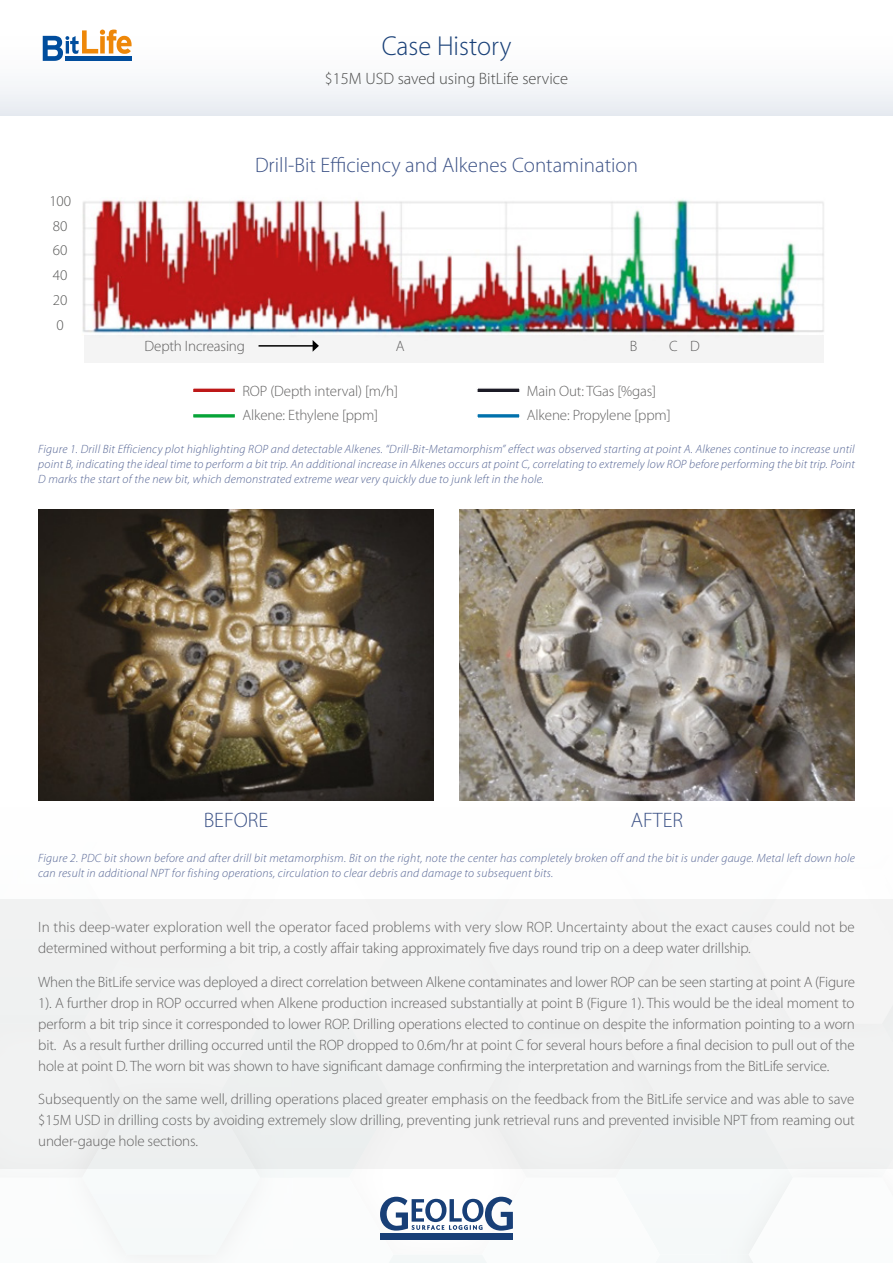
<style>
.page{position:relative;width:893px;height:1263px;background:#fff}
.page>*{position:absolute;margin:0;border:0;box-sizing:border-box;transform-origin:0 0}
.t1{font:100 27px "Myriad Set Pro";color:#183f77}
.t2{font:300 21px "Myriad Pro";color:#3d5387}
.t3{font:300 16.5px "Myriad Pro";color:#4a4a49}
.t4{font:300 15px/21px "Myriad Pro";letter-spacing:-.01em;color:#646363;text-align:justify}
.t5{font:300 15px/24.8px "Myriad Pro";color:#575756}
.t6{font:italic 300 12px/15px "Myriad Pro";letter-spacing:.02em;color:#536393;text-align:justify}
</style>
<div class="page">
<div style="left:0;top:0;width:893px;height:116px;background:linear-gradient(to bottom,#fff,#edf0f4)"></div>
<svg style="left:0;top:800px;width:893px;height:463px"></svg>
<div style="left:381px;top:1233px;width:132px;height:7px;background:#183f77"></div>
<img style="left:82px;top:199px;width:742px;height:141px">
<img style="left:38px;top:509px;width:396px;height:291px">
<img style="left:459px;top:510px;width:396px;height:290px">
<svg style="left:193px;top:388px;width:42px;height:4px"></svg>
<svg style="left:477px;top:388px;width:43px;height:4px"></svg>
<svg style="left:193px;top:414px;width:42px;height:4px"></svg>
<svg style="left:477px;top:414px;width:43px;height:4px"></svg>
<svg style="left:43px;top:30px;width:89px;height:31px"></svg>
<div style="left:84px;top:335px;width:739px;height:28px;background:#f4f4f4"></div>
<h1 class="t1" style="left:382px;top:26px;width:131px">Case History</h1>
<p class="t3" style="left:325px;top:70px;width:245px">$15M USD saved using BitLife service</p>
<p class="t5" style="left:49px;top:189px;width:23px">100<br>80<br>60<br>40<br>20<br>0</p>
<h2 class="t2" style="left:255px;top:153px;width:384px">Drill-Bit Efficiency and Alkenes Contamination</h2>
<p class="t4" style="left:145px;top:336px;width:102px">Depth Increasing</p>
<p class="t4" style="left:396px;top:336px;width:10px">A</p>
<p class="t4" style="left:630px;top:336px;width:9px">B</p>
<p class="t4" style="left:669px;top:336px;width:32px">C D</p>
<p class="t4" style="left:242px;top:380px;width:157px">ROP (Depth interval) [m/h]</p>
<p class="t4" style="left:527px;top:380px;width:131px">Main Out: TGas [%gas]</p>
<p class="t4" style="left:242px;top:405px;width:137px">Alkene: Ethylene [ppm]</p>
<p class="t4" style="left:527px;top:405px;width:145px">Alkene: Propylene [ppm]</p>
<p class="t6" style="left:38px;top:442px;width:818px">Figure 1. Drill Bit Efficiency plot highlighting ROP and detectable Alkenes. “Drill-Bit-Metamorphism” effect was observed starting at point A. Alkenes continue to increase until point B, indicating the ideal time to perform a bit trip. An additional increase in Alkenes occurs at point C, correlating to extremely low ROP before performing the bit trip. Point D marks the start of the new bit, which demonstrated extreme wear very quickly due to junk left in the hole.</p>
<h2 class="t2" style="left:204px;top:808px;width:66px">BEFORE</h2>
<h2 class="t2" style="left:631px;top:808px;width:54px">AFTER</h2>
<p class="t6" style="left:38px;top:850px;width:818px">Figure 2. PDC bit shown before and after drill bit metamorphism. Bit on the right, note the center has completely broken off and the bit is under gauge. Metal left down hole can result in additional NPT for fishing operations, circulation to clear debris and damage to subsequent bits.</p>
<p class="t4" style="left:38px;top:916px;width:818px">In this deep-water exploration well the operator faced problems with very slow ROP. Uncertainty about the exact causes could not be determined without performing a bit trip, a costly affair taking approximately five days round trip on a deep water drillship.</p>
<p class="t4" style="left:38px;top:971px;width:818px">When the BitLife service was deployed a direct correlation between Alkene contaminates and lower ROP can be seen starting at point A (Figure 1). A further drop in ROP occurred when Alkene production increased substantially at point B (Figure 1). This would be the ideal moment to perform a bit trip since it corresponded to lower ROP. Drilling operations elected to continue on despite the information pointing to a worn bit. As a result further drilling occurred until the ROP dropped to 0.6m/hr at point C for several hours before a final decision to pull out of the hole at point D. The worn bit was shown to have significant damage confirming the interpretation and warnings from the BitLife service.</p>
<p class="t4" style="left:38px;top:1089px;width:818px">Subsequently on the same well, drilling operations placed greater emphasis on the feedback from the BitLife service and was able to save $15M USD in drilling costs by avoiding extremely slow drilling, preventing junk retrieval runs and prevented invisible NPT from reaming out under-gauge hole sections.</p>
</div>
